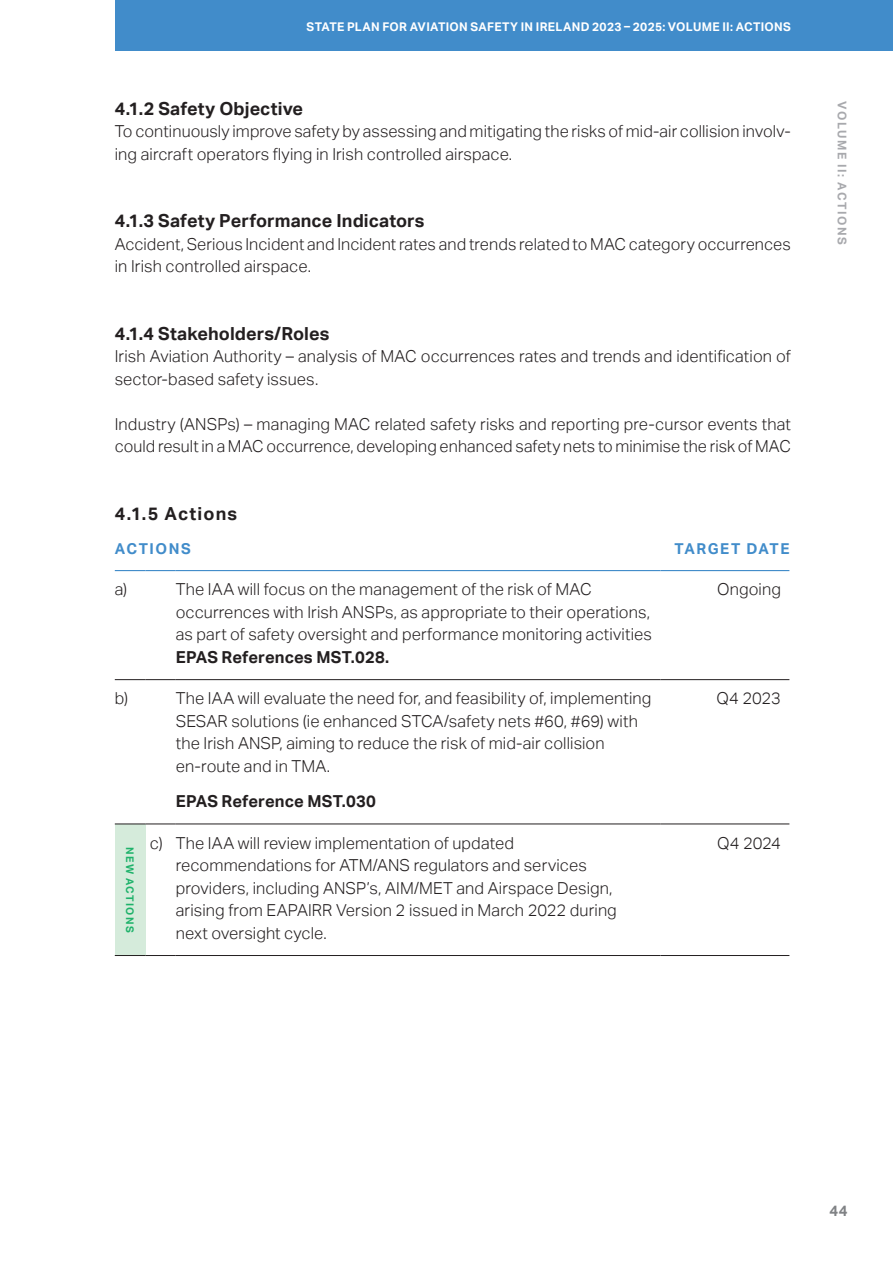
<style>
.page{position:relative;width:893px;height:1263px;background:#fff}
.page>*{position:absolute;margin:0;border:0;box-sizing:border-box;transform-origin:0 0}
.t1{font:700 18px "Aktiv Grotesk";letter-spacing:.005em;color:#231f20}
.t2{font:700 18px "Aktiv Grotesk";letter-spacing:.065em;color:#231f20}
.Actions{font:300 16.5px/22.5px "Aktiv Grotesk";letter-spacing:.005em;color:#231f20}
.Body_Copy{font:300 16.5px/22.5px "Aktiv Grotesk";letter-spacing:.005em;color:#231f20}
.Actions-2{font:700 16.5px "Aktiv Grotesk";letter-spacing:.005em;color:#231f20}
.Subhead_3{font:700 15px "Aktiv Grotesk";letter-spacing:.105em;color:#418cca}
.t3{font:700 15px "Aktiv Grotesk";color:#808285}
.t4{font:700 12px "Aktiv Grotesk";letter-spacing:.025em;color:#fff}
.t5{font:700 12px "Aktiv Grotesk";letter-spacing:.125em;color:#a8a9ad}
.Body_Copy-2{font:700 10.5px "Aktiv Grotesk";letter-spacing:.12em;color:#1eb26a}
.s1{font-weight:700}
</style>
<div class="page">
<div style="left:115px;top:0;width:778px;height:51px;background:#418cca"></div>
<div style="left:115px;top:824px;width:30px;height:131px;background:#d5ebdb"></div>
<hr style="left:115px;top:570px;width:30px;height:1px;background:#418cca">
<hr style="left:145px;top:570px;width:31px;height:1px;background:#418cca">
<hr style="left:176px;top:570px;width:484px;height:1px;background:#418cca">
<hr style="left:660px;top:570px;width:129px;height:1px;background:#418cca">
<hr style="left:115px;top:679px;width:30px;height:1px;background:#231f20">
<hr style="left:145px;top:679px;width:31px;height:1px;background:#231f20">
<hr style="left:176px;top:679px;width:484px;height:1px;background:#231f20">
<hr style="left:660px;top:679px;width:129px;height:1px;background:#231f20">
<hr style="left:115px;top:824px;width:30px;height:1px;background:#231f20">
<hr style="left:145px;top:824px;width:31px;height:1px;background:#231f20">
<hr style="left:176px;top:824px;width:484px;height:1px;background:#231f20">
<hr style="left:660px;top:824px;width:129px;height:1px;background:#231f20">
<hr style="left:115px;top:955px;width:30px;height:1px;background:#231f20">
<hr style="left:145px;top:955px;width:31px;height:1px;background:#231f20">
<hr style="left:176px;top:955px;width:484px;height:1px;background:#231f20">
<hr style="left:660px;top:955px;width:129px;height:1px;background:#231f20">
<p class="t4" style="left:307px;top:20px;width:486px">STATE PLAN FOR AVIATION SAFETY IN IRELAND 2023 – 2025: VOLUME II: ACTIONS</p>
<h3 class="t1" style="left:115px;top:98px;width:190px">4.1.2 Safety Objective</h3>
<p class="Body_Copy" style="left:115px;top:120px;width:678px">To continuously improve safety by assessing and mitigating the risks of mid-air collision involv&shy;ing aircraft operators flying in Irish controlled airspace.</p>
<h3 class="t1" style="left:115px;top:211px;width:311px">4.1.3 Safety Performance Indicators</h3>
<p class="Body_Copy" style="left:115px;top:233px;width:678px">Accident, Serious Incident and Incident rates and trends related to MAC category occurrences in Irish controlled airspace.</p>
<h3 class="t1" style="left:115px;top:323px;width:216px">4.1.4 Stakeholders/Roles</h3>
<p class="Body_Copy" style="left:115px;top:345px;width:678px">Irish Aviation Authority – analysis of MAC occurrences rates and trends and identification of sector-based safety issues.</p>
<p class="Body_Copy" style="left:115px;top:413px;width:678px">Industry (ANSPs) – managing MAC related safety risks and reporting pre-cursor events that could result in a MAC occurrence, developing enhanced safety nets to minimise the risk of MAC</p>
<h3 class="t2" style="left:115px;top:503px;width:124px">4.1.5 Actions</h3>
<p class="Subhead_3" style="left:115px;top:540px;width:78px">ACTIONS</p>
<p class="Subhead_3" style="left:675px;top:540px;width:116px">TARGET DATE</p>
<p class="Body_Copy" style="left:115px;top:578px;width:14px">a)</p>
<p class="Actions" style="left:176px;top:578px;width:478px">The IAA will focus on the management of the risk of MAC occurrences with Irish ANSPs, as appropriate to their operations, as part of safety oversight and performance monitoring activities <span class="s1">EPAS References MST.028.</span></p>
<p class="Body_Copy" style="left:717px;top:578px;width:65px">Ongoing</p>
<p class="Body_Copy" style="left:115px;top:687px;width:15px">b)</p>
<p class="Actions" style="left:176px;top:687px;width:477px">The IAA will evaluate the need for, and feasibility of, implementing SESAR solutions (ie enhanced STCA/safety nets #60, #69) with the Irish ANSP, aiming to reduce the risk of mid-air collision en-route and in TMA.</p>
<p class="Actions-2" style="left:176px;top:792px;width:202px">EPAS Reference MST.030</p>
<p class="Body_Copy" style="left:717px;top:687px;width:66px">Q4 2023</p>
<p class="Body_Copy-2" style="left:136px;top:847px;width:87px;rotate:90deg">NEW ACTIONS</p>
<p class="Body_Copy" style="left:150px;top:831px;width:14px">c)</p>
<p class="Actions" style="left:176px;top:831px;width:443px">The IAA will review implementation of updated recommendations for ATM/ANS regulators and services providers, including ANSP’s, AIM/MET and Airspace Design, arising from EAPAIRR Version 2 issued in March 2022 during next oversight cycle.</p>
<p class="Body_Copy" style="left:717px;top:831px;width:65px">Q4 2024</p>
<p class="t5" style="left:849px;top:101px;width:145px;rotate:90deg">VOLUME II: ACTIONS</p>
<p class="t3" style="left:829px;top:1202px;width:20px">44</p>
</div>
